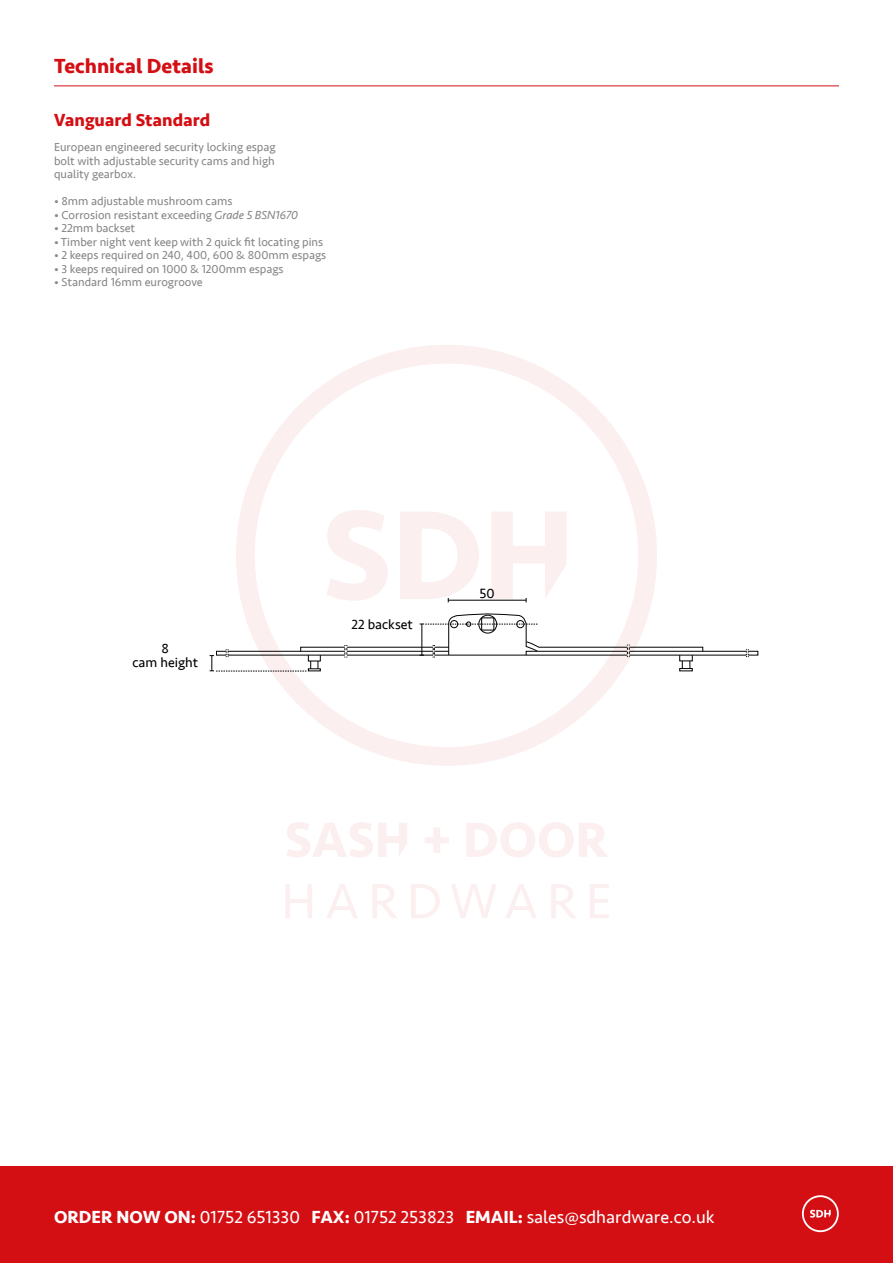
<style>
.page{position:relative;width:893px;height:1263px;background:#fff}
.page>*{position:absolute;margin:0;border:0;box-sizing:border-box;transform-origin:0 0}
.t1{font:700 21px "Seravek";color:#d40f14}
.t2{font:18px "Seravek";color:#fff}
.t3{font:700 18px "Seravek";color:#d40f14}
.t4{font:13.8px/13.8px "Seravek";color:#000;text-align:center}
.t5{font:12px/13.5px "Seravek";color:#878787;text-align:justify}
.s1{font-style:italic}
.s2{font-weight:700}
</style>
<div class="page">
<svg style="left:236px;top:345px;width:421px;height:421px"></svg>
<svg style="left:287px;top:822px;width:120px;height:35px"></svg>
<svg style="left:425px;top:828px;width:24px;height:25px"></svg>
<svg style="left:467px;top:822px;width:141px;height:35px"></svg>
<svg style="left:285px;top:884px;width:27px;height:34px"></svg>
<svg style="left:327px;top:884px;width:31px;height:34px"></svg>
<svg style="left:372px;top:884px;width:25px;height:34px"></svg>
<svg style="left:411px;top:884px;width:29px;height:34px"></svg>
<svg style="left:451px;top:884px;width:45px;height:34px"></svg>
<svg style="left:506px;top:884px;width:31px;height:34px"></svg>
<svg style="left:551px;top:884px;width:25px;height:34px"></svg>
<svg style="left:590px;top:884px;width:19px;height:34px"></svg>
<svg style="left:326px;top:510px;width:62px;height:91px"></svg>
<div style="left:0;top:1166px;width:893px;height:97px;background:#d40f14"></div>
<svg style="left:802px;top:1195px;width:37px;height:37px"></svg>
<hr style="left:54px;top:85px;width:785px;height:1px;background:#d40f14">
<hr style="left:347px;top:655px;width:86px;height:1px;background:#010202">
<hr style="left:347px;top:651px;width:86px;height:1px;background:#010202">
<hr style="left:347px;top:647px;width:86px;height:1px;background:#010202">
<hr style="left:629px;top:651px;width:117px;height:1px;background:#010202">
<hr style="left:629px;top:655px;width:117px;height:1px;background:#010202">
<div style="left:748px;top:651px;width:10px;height:5px;border:1px solid #010202"></div>
<svg style="left:746px;top:649px;width:3px;height:8px"></svg>
<div style="left:679px;top:668px;width:14px;height:3px;border:1px solid #010202"></div>
<hr style="left:448px;top:600px;width:78px;height:1px;background:#000">
<svg style="left:400px;top:511px;width:79px;height:91px"></svg>
<svg style="left:491px;top:511px;width:76px;height:91px"></svg>
<svg style="left:420px;top:613px;width:284px;height:55px"></svg>
<svg style="left:210px;top:645px;width:138px;height:27px"></svg>
<h1 class="t1" style="left:54px;top:50px;width:161px">Technical Details</h1>
<h2 class="t3" style="left:54px;top:105px;width:158px">Vanguard Standard</h2>
<p class="t5" style="left:54px;top:140px;width:223px">European engineered security locking espag bolt with adjustable security cams and high quality gearbox.</p>
<p class="t5" style="left:54px;top:194px;width:180px">• 8mm adjustable mushroom cams</p>
<p class="t5" style="left:54px;top:208px;width:246px">• Corrosion resistant exceeding <span class="s1">Grade 5 BSN1670</span></p>
<p class="t5" style="left:54px;top:221px;width:83px">• 22mm backset</p>
<p class="t5" style="left:54px;top:235px;width:271px">• Timber night vent keep with 2 quick fit locating pins</p>
<p class="t5" style="left:54px;top:248px;width:274px">• 2 keeps required on 240, 400, 600 &amp; 800mm espags</p>
<p class="t5" style="left:54px;top:262px;width:231px">• 3 keeps required on 1000 &amp; 1200mm espags</p>
<p class="t5" style="left:54px;top:275px;width:150px">• Standard 16mm eurogroove</p>
<p class="t4" style="left:132px;top:642px;width:67px">8<br>cam height</p>
<p class="t4" style="left:352px;top:617px;width:63px">22 backset</p>
<p class="t4" style="left:480px;top:586px;width:17px">50</p>
<h2 class="t2" style="left:54px;top:1203px;width:662px"><span class="s2">ORDER NOW ON:</span> 01752 651330 <span class="s2">FAX:</span> 01752 253823 <span class="s2">EMAIL:</span> sales@sdhardware.co.uk</h2>
</div>
